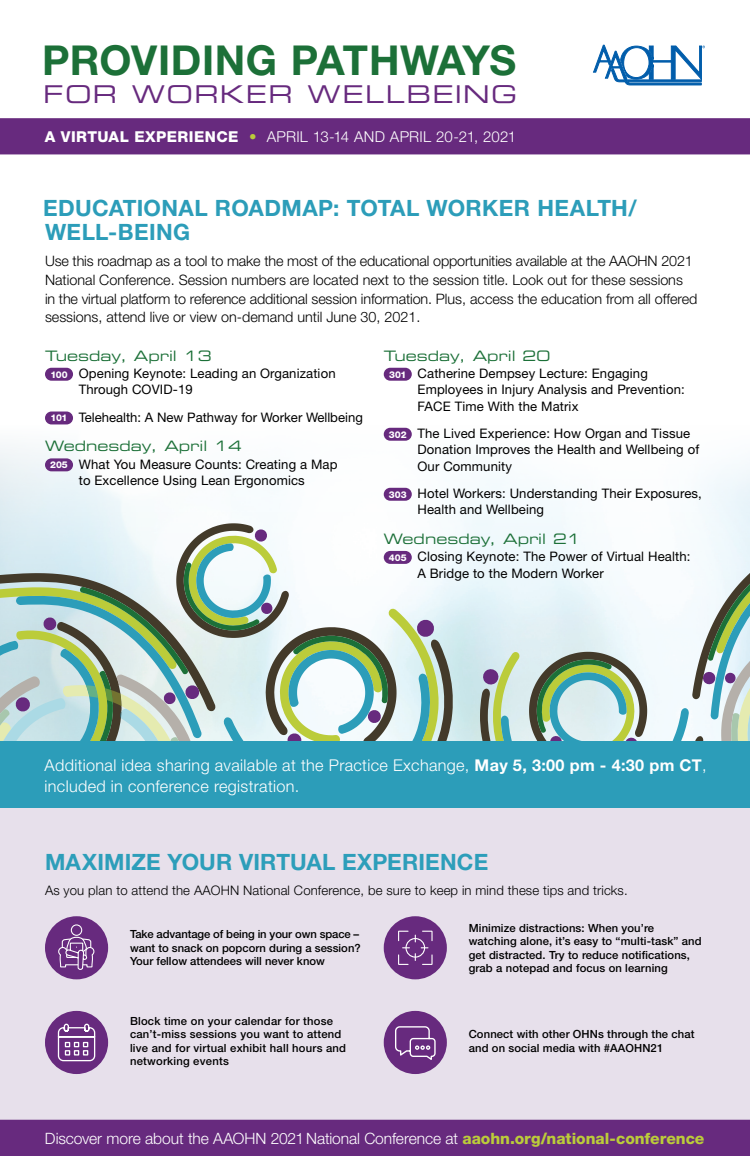
<style>
.page{position:relative;width:750px;height:1156px;background:#fff}
.page>*{position:absolute;margin:0;border:0;box-sizing:border-box;transform-origin:0 0}
.t1{font:700 41.25px "Helvetica Neue LT Std";letter-spacing:.005em;color:#1c7038}
.t2{font:24.5px "Eurostile LT Std Ex 2";letter-spacing:.055em;color:#672a7e}
.t3{font:700 22.5px/24.4px "Helvetica Neue LT Std";letter-spacing:.015em;color:#2c9db9}
.t4{font:700 22.5px "Helvetica Neue LT Std";letter-spacing:.005em;color:#2d9eba}
.stat{font:300 16.25px/20.6px "Helvetica Neue LT Std";letter-spacing:.02em;color:#fff}
.stat-2{font:300 15.62px "Helvetica Neue LT Std";letter-spacing:-.005em;color:#fff}
.t5{font:300 15px "Helvetica Neue LT Std";letter-spacing:.01em;color:#fff}
.t6{font:300 14.38px/18.8px "Helvetica Neue LT Std";color:#000}
.session_day{font:14.38px "Eurostile LT Std Ex 2";color:#1c7038}
.course{font:13.12px/16.2px "Helvetica Neue LT Std";letter-spacing:.01em;color:#000}
.t7{font:300 13.12px "Helvetica Neue LT Std";letter-spacing:.01em;color:#000}
.stat-3{font:500 11.25px/13.5px "Helvetica Neue LT Std";letter-spacing:.01em;color:#000}
.course_number_new{font:800 9.38px "Helvetica Neue LT Std";color:#fff}
.s1{font-weight:800}
.s2{font-weight:800;color:#bbcc3a}
.s3{font-weight:700}
</style>
<div class="page">
<svg style="left:594px;top:45px;width:111px;height:40px"></svg>
<div style="left:45px;top:368px;width:28px;height:13px;background:#672a7e;border-radius:6px"></div>
<div style="left:45px;top:411px;width:28px;height:13px;background:#672a7e;border-radius:6px"></div>
<div style="left:45px;top:458px;width:28px;height:13px;background:#672a7e;border-radius:6px"></div>
<svg style="left:439px;top:639px;width:14px;height:102px"></svg>
<div style="left:384px;top:368px;width:28px;height:13px;background:#672a7e;border-radius:6px"></div>
<div style="left:384px;top:428px;width:28px;height:13px;background:#672a7e;border-radius:6px"></div>
<div style="left:384px;top:488px;width:28px;height:13px;background:#672a7e;border-radius:6px"></div>
<svg style="left:480px;top:530px;width:270px;height:211px"></svg>
<div style="left:0;top:789px;width:750px;height:338px;background:#e7e0eb"></div>
<div style="left:45px;top:1011px;width:63px;height:63px;background:#672a7e;border-radius:50%"></div>
<div style="left:384px;top:916px;width:63px;height:63px;background:#672a7e;border-radius:50%"></div>
<div style="left:384px;top:1011px;width:63px;height:63px;background:#672a7e;border-radius:50%"></div>
<svg style="left:0;top:523px;width:439px;height:539px"></svg>
<div style="left:0;top:741px;width:750px;height:67px;background:#2c9db9"></div>
<div style="left:0;top:118px;width:750px;height:36px;background:#672a7e"></div>
<div style="left:0;top:1119px;width:750px;height:37px;background:#672a7e"></div>
<p class="t1" style="left:42px;top:34px;width:476px">PROVIDING PATHWAYS</p>
<p class="t2" style="left:43px;top:78px;width:476px">FOR WORKER WELLBEING</p>
<p class="t5" style="left:45px;top:128px;width:473px"><span class="s1">A VIRTUAL EXPERIENCE</span> <span class="s2">•</span> APRIL 13-14 AND APRIL 20-21, 2021</p>
<p class="t3" style="left:43px;top:195px;width:595px">EDUCATIONAL ROADMAP: TOTAL WORKER HEALTH/<br>WELL-BEING</p>
<p class="t6" style="left:45px;top:251px;width:654px">Use this roadmap as a tool to make the most of the educational opportunities available at the AAOHN 2021<br>National Conference. Session numbers are located next to the session title. Look out for these sessions<br>in the virtual platform to reference additional session information. Plus, access the education from all offered sessions, attend live or view on-demand until June 30, 2021.</p>
<p class="session_day" style="left:45px;top:346px;width:168px">Tuesday, April 13</p>
<p class="course_number_new" style="left:50px;top:369px;width:19px">100</p>
<p class="course" style="left:79px;top:365px;width:258px">Opening Keynote: Leading an Organization<br>Through COVID-19</p>
<p class="course_number_new" style="left:51px;top:412px;width:18px">101</p>
<p class="course" style="left:79px;top:409px;width:286px">Telehealth: A New Pathway for Worker Wellbeing</p>
<p class="session_day" style="left:45px;top:436px;width:198px">Wednesday, April 14</p>
<p class="course_number_new" style="left:50px;top:459px;width:19px">205</p>
<p class="course" style="left:79px;top:456px;width:260px">What You Measure Counts: Creating a Map to Excellence Using Lean Ergonomics</p>
<p class="session_day" style="left:384px;top:346px;width:168px">Tuesday, April 20</p>
<p class="course_number_new" style="left:389px;top:369px;width:19px">301</p>
<p class="course" style="left:418px;top:365px;width:269px">Catherine Dempsey Lecture: Engaging<br>Employees in Injury Analysis and Prevention:<br>FACE Time With the Matrix</p>
<p class="course_number_new" style="left:389px;top:429px;width:19px">302</p>
<p class="course" style="left:418px;top:425px;width:283px">The Lived Experience: How Organ and Tissue<br>Donation Improves the Health and Wellbeing of<br>Our Community</p>
<p class="course_number_new" style="left:389px;top:489px;width:19px">303</p>
<p class="course" style="left:417px;top:485px;width:286px">Hotel Workers: Understanding Their Exposures,<br>Health and Wellbeing</p>
<p class="session_day" style="left:384px;top:529px;width:198px">Wednesday, April 21</p>
<p class="course_number_new" style="left:389px;top:552px;width:19px">405</p>
<p class="course" style="left:417px;top:548px;width:275px">Closing Keynote: The Power of Virtual Health:<br>A Bridge to the Modern Worker</p>
<p class="stat" style="left:45px;top:755px;width:664px">Additional idea sharing available at the Practice Exchange, <span class="s3">May 5, 3:00 pm - 4:30 pm CT</span>, included in conference registration.</p>
<p class="t4" style="left:45px;top:848px;width:445px">MAXIMIZE YOUR VIRTUAL EXPERIENCE</p>
<p class="t7" style="left:45px;top:882px;width:584px">As you plan to attend the AAOHN National Conference, be sure to keep in mind these tips and tricks.</p>
<p class="stat-3" style="left:130px;top:927px;width:232px">Take advantage of being in your own space – want to snack on popcorn during a session?<br>Your fellow attendees will never know</p>
<p class="stat-3" style="left:469px;top:920px;width:234px">Minimize distractions: When you’re watching alone, it’s easy to “multi-task” and get distracted. Try to reduce notifications, grab a notepad and focus on learning</p>
<p class="stat-3" style="left:130px;top:1014px;width:218px">Block time on your calendar for those can’t-miss sessions you want to attend live and for virtual exhibit hall hours and networking events</p>
<p class="stat-3" style="left:469px;top:1027px;width:227px">Connect with other OHNs through the chat and on social media with #AAOHN21</p>
<p class="stat-2" style="left:45px;top:1129px;width:661px">Discover more about the AAOHN 2021 National Conference at <span class="s2">aaohn.org/national-conference</span></p>
</div>
